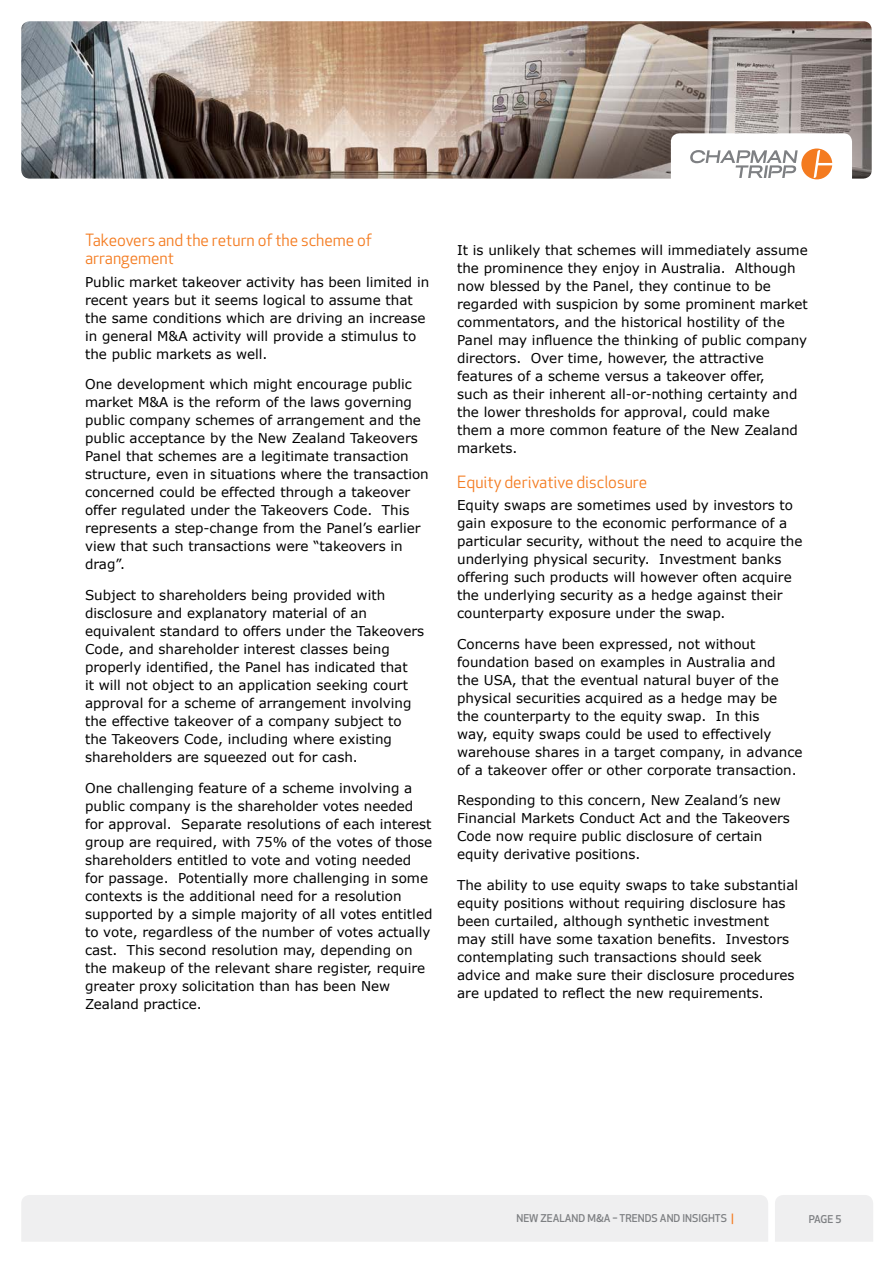
<style>
.page{position:relative;width:893px;height:1263px;background:#fff}
.page>*{position:absolute;margin:0;border:0;box-sizing:border-box;transform-origin:0 0}
.t1{font:16.5px/18px "Apex New";color:#f47b20}
.t2{font:13.5px/18px "Verdana";color:#000}
.t3{font:500 10.5px "Apex New";color:#7e8083}
.s1{color:#f47b20}
</style>
<div class="page">
<div style="left:21px;top:1195px;width:747px;height:47px;background:#efeff0"></div>
<div style="left:775px;top:1195px;width:98px;height:47px;background:#efeff0"></div>
<img style="left:21px;top:21px;width:851px;height:158px">
<div style="left:671px;top:133px;width:181px;height:65px;background:#fff;border-radius:9px"></div>
<svg style="left:690px;top:148px;width:142px;height:31px"></svg>
<p class="t1" style="left:85px;top:231px;width:289px">Takeovers and the return of the scheme of arrangement</p>
<p class="t2" style="left:85px;top:272px;width:346px">Public market takeover activity has been limited in recent years but it seems logical to assume that the same conditions which are driving an increase in general M&amp;A activity will provide a stimulus to the public markets as well.</p>
<p class="t2" style="left:85px;top:375px;width:345px">One development which might encourage public market M&amp;A is the reform of the laws governing public company schemes of arrangement and the public acceptance by the New Zealand Takeovers Panel that schemes are a legitimate transaction structure, even in situations where the transaction concerned could be effected through a takeover offer regulated under the Takeovers Code. This represents a step-change from the Panel’s earlier view that such transactions were “takeovers in drag”.</p>
<p class="t2" style="left:85px;top:586px;width:341px">Subject to shareholders being provided with disclosure and explanatory material of an equivalent standard to offers under the Takeovers Code, and shareholder interest classes being properly identified, the Panel has indicated that<br>it will not object to an application seeking court approval for a scheme of arrangement involving the effective takeover of a company subject to the Takeovers Code, including where existing shareholders are squeezed out for cash.</p>
<p class="t2" style="left:85px;top:779px;width:349px">One challenging feature of a scheme involving a public company is the shareholder votes needed for approval. Separate resolutions of each interest group are required, with 75% of the votes of those shareholders entitled to vote and voting needed for passage. Potentially more challenging in some contexts is the additional need for a resolution supported by a simple majority of all votes entitled to vote, regardless of the number of votes actually cast. This second resolution may, depending on the makeup of the relevant share register, require greater proxy solicitation than has been New Zealand practice.</p>
<p class="t2" style="left:457px;top:240px;width:352px">It is unlikely that schemes will immediately assume the prominence they enjoy in Australia. Although now blessed by the Panel, they continue to be regarded with suspicion by some prominent market commentators, and the historical hostility of the Panel may influence the thinking of public company directors. Over time, however, the attractive features of a scheme versus a takeover offer,<br>such as their inherent all-or-nothing certainty and the lower thresholds for approval, could make them a more common feature of the New Zealand markets.</p>
<p class="t1" style="left:457px;top:473px;width:192px">Equity derivative disclosure</p>
<p class="t2" style="left:457px;top:496px;width:347px">Equity swaps are sometimes used by investors to gain exposure to the economic performance of a particular security, without the need to acquire the underlying physical security. Investment banks offering such products will however often acquire the underlying security as a hedge against their counterparty exposure under the swap.</p>
<p class="t2" style="left:457px;top:635px;width:347px">Concerns have been expressed, not without foundation based on examples in Australia and<br>the USA, that the eventual natural buyer of the physical securities acquired as a hedge may be the counterparty to the equity swap. In this<br>way, equity swaps could be used to effectively warehouse shares in a target company, in advance of a takeover offer or other corporate transaction.</p>
<p class="t2" style="left:457px;top:791px;width:334px">Responding to this concern, New Zealand’s new Financial Markets Conduct Act and the Takeovers Code now require public disclosure of certain equity derivative positions.</p>
<p class="t2" style="left:457px;top:876px;width:343px">The ability to use equity swaps to take substantial equity positions without requiring disclosure has been curtailed, although synthetic investment may still have some taxation benefits. Investors contemplating such transactions should seek advice and make sure their disclosure procedures are updated to reflect the new requirements.</p>
<p class="t3" style="left:516px;top:1211px;width:219px">NEW ZEALAND M&amp;A – TRENDS AND INSIGHTS <span class="s1">|</span></p>
<p class="t3" style="left:809px;top:1212px;width:34px">PAGE 5</p>
</div>
